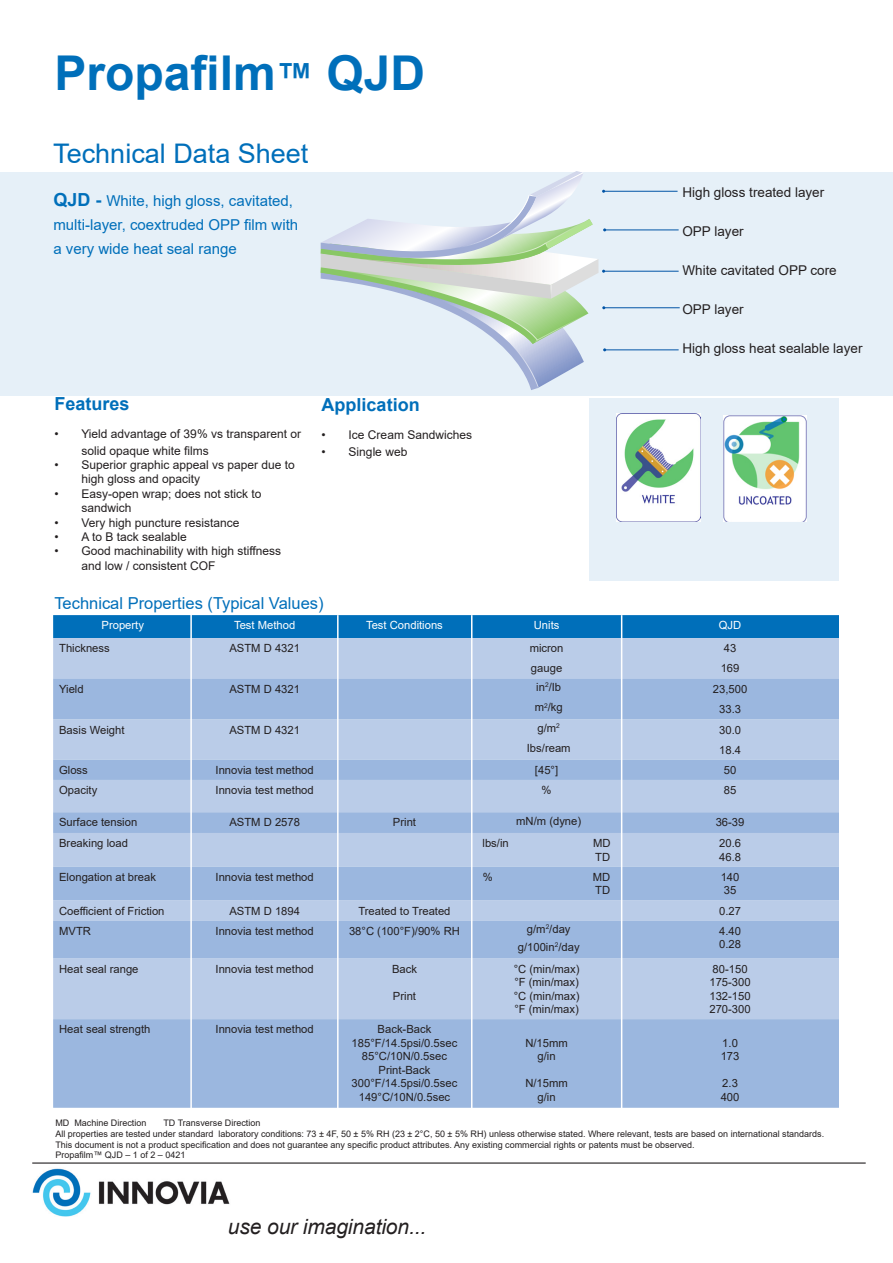
<style>
.page{position:relative;width:893px;height:1263px;background:#fff}
.page>*{position:absolute;margin:0;border:0;box-sizing:border-box;transform-origin:0 0}
.t1{font:700 48px "Arial";color:#006fba}
.t2{font:27px "Arial";color:#006fba}
.t3{font:italic 21px "Arial";letter-spacing:-.005em;color:#231f20}
.t4{font:700 18px "Arial";color:#006fba}
.t5{font:16.5px "Arial";color:#006fba}
.t6{font:15px/24px "Arial";color:#006fba}
.t7{font:13.5px "Arial";color:#231f20}
.t8{font:12px/14.4px "Arial";color:#231f20}
.t9{font:11.25px/13.5px "Arial";color:#231f20}
.t10{font:11.25px "Arial";color:#fff}
.t11{font:9px/10.6px "Arial";color:#231f20}
.s1{font-size:37.5px}
.s2{font-weight:700;font-size:18px}
</style>
<div class="page">
<div style="left:0;top:172px;width:893px;height:223px;background:#e6f0f8"></div>
<div style="left:589px;top:398px;width:250px;height:182px;background:#e6f0f8"></div>
<hr style="left:32px;top:1162px;width:834px;height:1px;background:#231f20">
<img style="left:32px;top:1168px;width:198px;height:49px">
<hr style="left:604px;top:191px;width:74px;height:1px;background:#0154a6">
<hr style="left:604px;top:271px;width:75px;height:1px;background:#0154a6">
<hr style="left:604px;top:307px;width:76px;height:1px;background:#0154a6">
<hr style="left:605px;top:230px;width:74px;height:1px;background:#0154a6">
<div style="left:53px;top:615px;width:786px;height:23px;background:#006fba"></div>
<div style="left:53px;top:638px;width:786px;height:40px;background:#bacce8"></div>
<svg style="left:53px;top:678px;width:786px;height:430px;background:#a8c0e3"></svg>
<hr style="left:190px;top:613px;width:2px;height:497px;background:#fff">
<hr style="left:337px;top:615px;width:2px;height:498px;background:#fff">
<hr style="left:471px;top:615px;width:1px;height:498px;background:#fff">
<hr style="left:605px;top:349px;width:74px;height:1px;background:#0154a6">
<svg style="left:321px;top:171px;width:285px;height:219px"></svg>
<img style="left:723px;top:415px;width:84px;height:106px">
<hr style="left:621px;top:615px;width:1px;height:498px;background:#fff">
<img style="left:617px;top:413px;width:83px;height:108px">
<h1 class="t1" style="left:54px;top:40px;width:372px">Propafilm<span class="s1">™</span> QJD</h1>
<h2 class="t2" style="left:53px;top:135px;width:257px">Technical Data Sheet</h2>
<h3 class="t6" style="left:53px;top:188px;width:246px"><span class="s2">QJD -</span> White, high gloss, cavitated, multi-layer, coextruded OPP film with a very wide heat seal range</h3>
<h3 class="t4" style="left:54px;top:391px;width:77px">Features</h3>
<p class="t8" style="left:81px;top:426px;width:221px;line-height:16.5px;text-indent:-27px">• Yield advantage of 39% vs transparent or solid opaque white films</p>
<p class="t8" style="left:81px;top:458px;width:215px;text-indent:-27px">• Superior graphic appeal vs paper due to high gloss and opacity</p>
<p class="t8" style="left:81px;top:486px;width:182px;text-indent:-27px">• Easy-open wrap; does not stick to sandwich</p>
<p class="t8" style="left:54px;top:515px;width:187px">• Very high puncture resistance</p>
<p class="t8" style="left:54px;top:530px;width:134px">• A to B tack sealable</p>
<p class="t8" style="left:81px;top:544px;width:201px;text-indent:-27px">• Good machinability with high stiffness and low / consistent COF</p>
<h3 class="t4" style="left:322px;top:392px;width:100px">Application</h3>
<p class="t8" style="left:322px;top:428px;width:152px">• Ice Cream Sandwiches</p>
<p class="t8" style="left:322px;top:444px;width:87px">• Single web</p>
<h3 class="t5" style="left:54px;top:591px;width:271px">Technical Properties (Typical Values)</h3>
<p class="t7" style="left:682px;top:182px;width:143px">High gloss treated layer</p>
<p class="t7" style="left:682px;top:221px;width:63px">OPP layer</p>
<p class="t7" style="left:682px;top:260px;width:156px">White cavitated OPP core</p>
<p class="t7" style="left:682px;top:299px;width:63px">OPP layer</p>
<p class="t7" style="left:682px;top:338px;width:182px">High gloss heat sealable layer</p>
<p class="t10" style="left:102px;top:618px;width:44px">Property</p>
<p class="t10" style="left:234px;top:618px;width:63px">Test Method</p>
<p class="t10" style="left:366px;top:618px;width:78px">Test Conditions</p>
<p class="t10" style="left:534px;top:618px;width:27px">Units</p>
<p class="t10" style="left:719px;top:618px;width:24px">QJD</p>
<p class="t9" style="left:59px;top:641px;width:52px">Thickness</p>
<p class="t9" style="left:229px;top:641px;width:72px">ASTM D 4321</p>
<p class="t9" style="left:530px;top:641px;width:35px">micron</p>
<p class="t9" style="left:724px;top:641px;width:14px">43</p>
<p class="t9" style="left:531px;top:662px;width:33px">gauge</p>
<p class="t9" style="left:721px;top:662px;width:20px">169</p>
<p class="t9" style="left:59px;top:682px;width:26px">Yield</p>
<p class="t9" style="left:229px;top:682px;width:72px">ASTM D 4321</p>
<p class="t9" style="left:536px;top:680px;width:26px">in<sup>2</sup>/Ib</p>
<p class="t9" style="left:713px;top:682px;width:36px">23,500</p>
<p class="t9" style="left:535px;top:700px;width:30px">m<sup>2</sup>/kg</p>
<p class="t9" style="left:719px;top:702px;width:23px">33.3</p>
<p class="t9" style="left:59px;top:723px;width:67px">Basis Weight</p>
<p class="t9" style="left:229px;top:723px;width:72px">ASTM D 4321</p>
<p class="t9" style="left:537px;top:721px;width:24px">g/m<sup>2</sup></p>
<p class="t9" style="left:719px;top:723px;width:23px">30.0</p>
<p class="t9" style="left:527px;top:741px;width:45px">Ibs/ream</p>
<p class="t9" style="left:719px;top:743px;width:23px">18.4</p>
<p class="t9" style="left:59px;top:763px;width:30px">Gloss</p>
<p class="t9" style="left:216px;top:763px;width:100px">Innovia test method</p>
<p class="t9" style="left:535px;top:763px;width:25px">[45°]</p>
<p class="t9" style="left:724px;top:763px;width:14px">50</p>
<p class="t9" style="left:59px;top:783px;width:40px">Opacity</p>
<p class="t9" style="left:216px;top:783px;width:100px">Innovia test method</p>
<p class="t9" style="left:542px;top:783px;width:12px">%</p>
<p class="t9" style="left:724px;top:783px;width:14px">85</p>
<p class="t9" style="left:59px;top:816px;width:80px">Surface tension</p>
<p class="t9" style="left:229px;top:816px;width:72px">ASTM D 2578</p>
<p class="t9" style="left:393px;top:816px;width:25px">Print</p>
<p class="t9" style="left:516px;top:814px;width:67px">mN/m (dyne)</p>
<p class="t9" style="left:716px;top:816px;width:30px">36-39</p>
<p class="t9" style="left:59px;top:836px;width:70px">Breaking load</p>
<p class="t9" style="left:482px;top:836px;width:28px">lbs/in</p>
<p class="t9" style="left:593px;top:836px;width:19px">MD<br>TD</p>
<p class="t9" style="left:719px;top:836px;width:23px">20.6<br>46.8</p>
<p class="t9" style="left:59px;top:870px;width:98px">Elongation at break</p>
<p class="t9" style="left:216px;top:870px;width:100px">Innovia test method</p>
<p class="t9" style="left:483px;top:870px;width:12px">%</p>
<p class="t9" style="left:593px;top:870px;width:19px">MD<br>TD</p>
<p class="t9" style="left:721px;top:870px;width:20px">140<br>35</p>
<p class="t9" style="left:59px;top:904px;width:107px">Coefficient of Friction</p>
<p class="t9" style="left:229px;top:904px;width:72px">ASTM D 1894</p>
<p class="t9" style="left:358px;top:904px;width:94px">Treated to Treated</p>
<p class="t9" style="left:719px;top:904px;width:23px">0.27</p>
<p class="t9" style="left:59px;top:924px;width:33px">MVTR</p>
<p class="t9" style="left:216px;top:924px;width:100px">Innovia test method</p>
<p class="t9" style="left:349px;top:924px;width:112px">38°C (100°F)/90% RH</p>
<p class="t9" style="left:518px;top:920px;width:63px;line-height:17.7px;text-align:center">g/m<sup>2</sup>/day g/100in<sup>2</sup>/day</p>
<p class="t9" style="left:719px;top:924px;width:23px">4.40<br>0.28</p>
<p class="t9" style="left:59px;top:962px;width:81px">Heat seal range</p>
<p class="t9" style="left:216px;top:962px;width:100px">Innovia test method</p>
<p class="t9" style="left:392px;top:962px;width:27px">Back</p>
<p class="t9" style="left:393px;top:989px;width:25px">Print</p>
<p class="t9" style="left:514px;top:962px;width:67px;text-align:justify">°C (min/max) °F (min/max) °C (min/max) °F (min/max)</p>
<p class="t9" style="left:709px;top:962px;width:43px">80-150<br>175-300<br>132-150<br>270-300</p>
<p class="t9" style="left:59px;top:1022px;width:93px">Heat seal strength</p>
<p class="t9" style="left:216px;top:1022px;width:100px">Innovia test method</p>
<p class="t9" style="left:352px;top:1022px;width:107px;text-align:center">Back-Back<br>185°F/14.5psi/0.5sec<br>85°C/10N/0.5sec<br>Print-Back<br>300°F/14.5psi/0.5sec<br>149°C/10N/0.5sec</p>
<p class="t9" style="left:525px;top:1036px;width:44px;text-align:center">N/15mm g/in</p>
<p class="t9" style="left:525px;top:1076px;width:44px;text-align:center">N/15mm g/in</p>
<p class="t9" style="left:721px;top:1036px;width:20px">1.0<br>173</p>
<p class="t9" style="left:721px;top:1076px;width:20px">2.3<br>400</p>
<p class="t11" style="left:55px;top:1118px;width:770px;text-indent:108px">TD Transverse Direction<br>All properties are tested under standard laboratory conditions: 73 ± 4F, 50 ± 5% RH (23 ± 2°C, 50 ± 5% RH) unless otherwise stated. Where relevant, tests are based on international standards.<br>This document is not a product specification and does not guarantee any specific product attributes. Any existing commercial rights or patents must be observed.<br>Propafilm™ QJD – 1 of 2 – 0421</p>
<p class="t11" style="left:55px;top:1118px;width:93px">MD Machine Direction</p>
<h3 class="t3" style="left:228px;top:1213px;width:200px">use our imagination...</h3>
</div>
